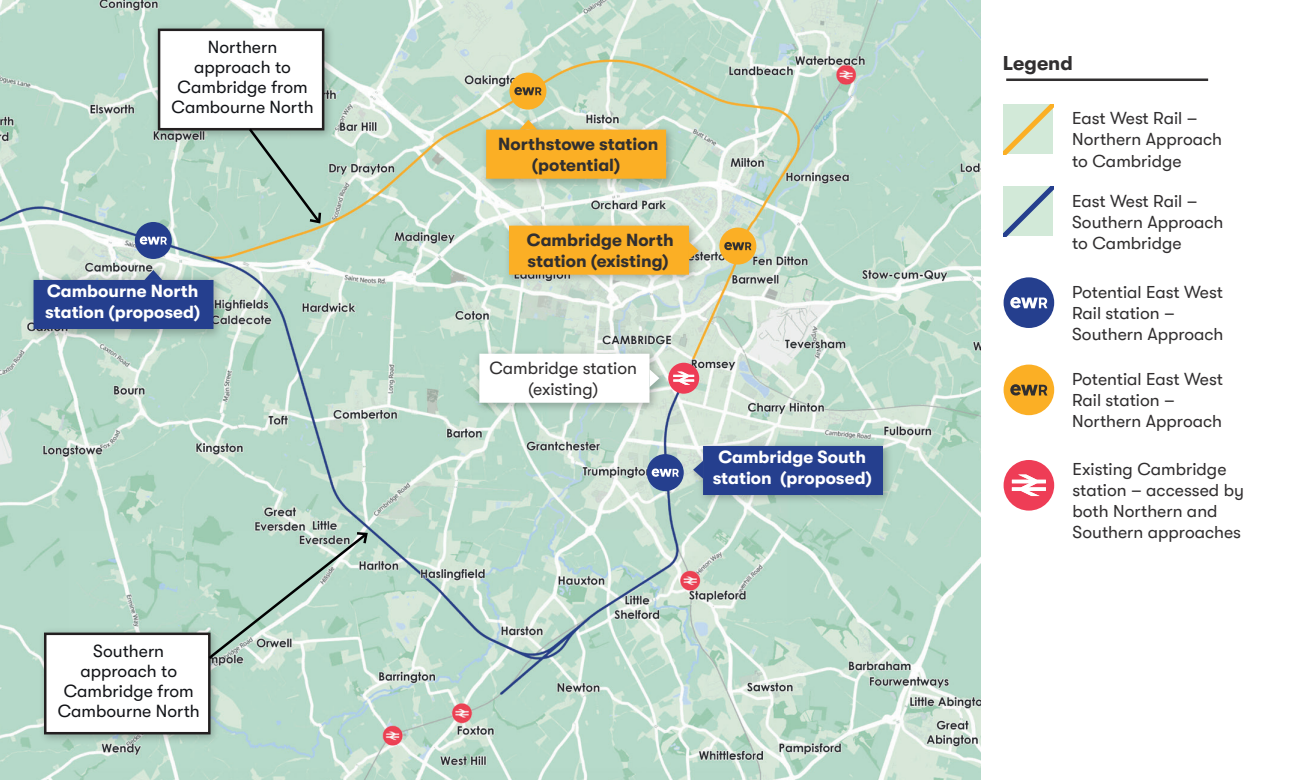
<style>
.page{position:relative;width:1312px;height:780px;background:#fff}
.page>*{position:absolute;margin:0;border:0;box-sizing:border-box;transform-origin:0 0}
.t1{font:700 20px "GT Walsheim Pro";color:#312f30}
.t2{font:17.5px/21px "GT Walsheim";color:#312f30}
.t3{font:17.5px/20px "GT Walsheim Pro";color:#121418;text-align:center}
.t4{font:700 17.5px/21px "GT Walsheim Pro";color:#fff}
.t5{font:700 17.5px/21px "GT Walsheim Pro";color:#312f30}
.t6{font:17.5px/21px "GT Walsheim Pro";color:#312f30;text-align:center}
</style>
<div class="page">
<img style="left:0;top:0;width:980px;height:779px">
<hr style="left:1005px;top:78px;width:202px;height:3px;background:#312f30">
<svg style="left:1003px;top:104px;width:49px;height:50px;background:#d7e1bf"></svg>
<svg style="left:1003px;top:187px;width:49px;height:49px;background:#b9d1cd"></svg>
<div style="left:1003px;top:460px;width:50px;height:50px;background:#ee3d56;border-radius:50%"></div>
<svg style="left:1011px;top:474px;width:34px;height:22px"></svg>
<div style="left:1003px;top:277px;width:50px;height:51px;background:#253f8e;border-radius:50%"></div>
<svg style="left:1010px;top:297px;width:37px;height:11px"></svg>
<div style="left:1003px;top:364px;width:50px;height:51px;background:#fbaf25;border-radius:50%"></div>
<svg style="left:1010px;top:384px;width:37px;height:11px"></svg>
<img style="left:149px;top:20px;width:189px;height:124px">
<div style="left:158px;top:29px;width:166px;height:101px;background:#fff;border:2px solid #231f20"></div>
<img style="left:35px;top:623px;width:189px;height:125px">
<div style="left:44px;top:632px;width:166px;height:102px;background:#fff;border:2px solid #231f20"></div>
<div style="left:135px;top:222px;width:37px;height:37px;background:#253f8e;border-radius:50%"></div>
<svg style="left:140px;top:236px;width:27px;height:8px"></svg>
<img style="left:23px;top:260px;width:205px;height:85px">
<svg style="left:34px;top:270px;width:179px;height:59px;background:#3f5798"></svg>
<div style="left:646px;top:454px;width:37px;height:37px;background:#253f8e;border-radius:50%"></div>
<svg style="left:651px;top:468px;width:27px;height:8px"></svg>
<div style="left:719px;top:227px;width:37px;height:37px;background:#fbaf25;border-radius:50%"></div>
<svg style="left:724px;top:242px;width:27px;height:8px"></svg>
<div style="left:509px;top:73px;width:37px;height:37px;background:#fbaf25;border-radius:50%"></div>
<svg style="left:514px;top:87px;width:27px;height:8px"></svg>
<img style="left:684px;top:437px;width:212px;height:71px">
<div style="left:693px;top:446px;width:189px;height:49px;background:#253f8e"></div>
<img style="left:500px;top:217px;width:212px;height:71px">
<div style="left:509px;top:226px;width:189px;height:49px;background:#fbaf25"></div>
<img style="left:477px;top:111px;width:202px;height:81px">
<svg style="left:486px;top:120px;width:180px;height:59px;background:#f1b53f"></svg>
<div style="left:668px;top:363px;width:31px;height:30px;background:#ee3d56;border-radius:50%"></div>
<svg style="left:673px;top:371px;width:21px;height:14px"></svg>
<img style="left:470px;top:345px;width:203px;height:71px">
<svg style="left:479px;top:353px;width:180px;height:49px"></svg>
<svg style="left:246px;top:126px;width:76px;height:99px;background:#a9c9bb"></svg>
<svg style="left:206px;top:530px;width:164px;height:131px;background:#b3d1c3"></svg>
<p class="t3" style="left:171px;top:37px;width:144px">Northern approach to<br>Cambridge from<br>Cambourne North</p>
<p class="t4" style="left:45px;top:281px;width:156px">Cambourne North station (proposed)</p>
<p class="t3" style="left:58px;top:641px;width:144px">Southern approach to<br>Cambridge from<br>Cambourne North</p>
<p class="t5" style="left:498px;top:133px;width:161px;text-align:center">Northstowe station (potential)</p>
<p class="t5" style="left:527px;top:229px;width:148px">Cambridge North station (existing)</p>
<p class="t6" style="left:489px;top:357px;width:149px">Cambridge station (existing)</p>
<p class="t4" style="left:712px;top:447px;width:161px;text-align:center">Cambridge South station (proposed)</p>
<p class="t1" style="left:1002px;top:52px;width:72px">Legend</p>
<p class="t2" style="left:1071px;top:108px;width:151px">East West Rail –<br>Northern Approach to Cambridge</p>
<p class="t2" style="left:1071px;top:190px;width:153px">East West Rail –<br>Southern Approach to Cambridge</p>
<p class="t2" style="left:1071px;top:281px;width:153px">Potential East West<br>Rail station –<br>Southern Approach</p>
<p class="t2" style="left:1071px;top:368px;width:152px">Potential East West<br>Rail station –<br>Northern Approach</p>
<p class="t2" style="left:1072px;top:458px;width:173px">Existing Cambridge station – accessed by both Northern and<br>Southern approaches</p>
</div>
